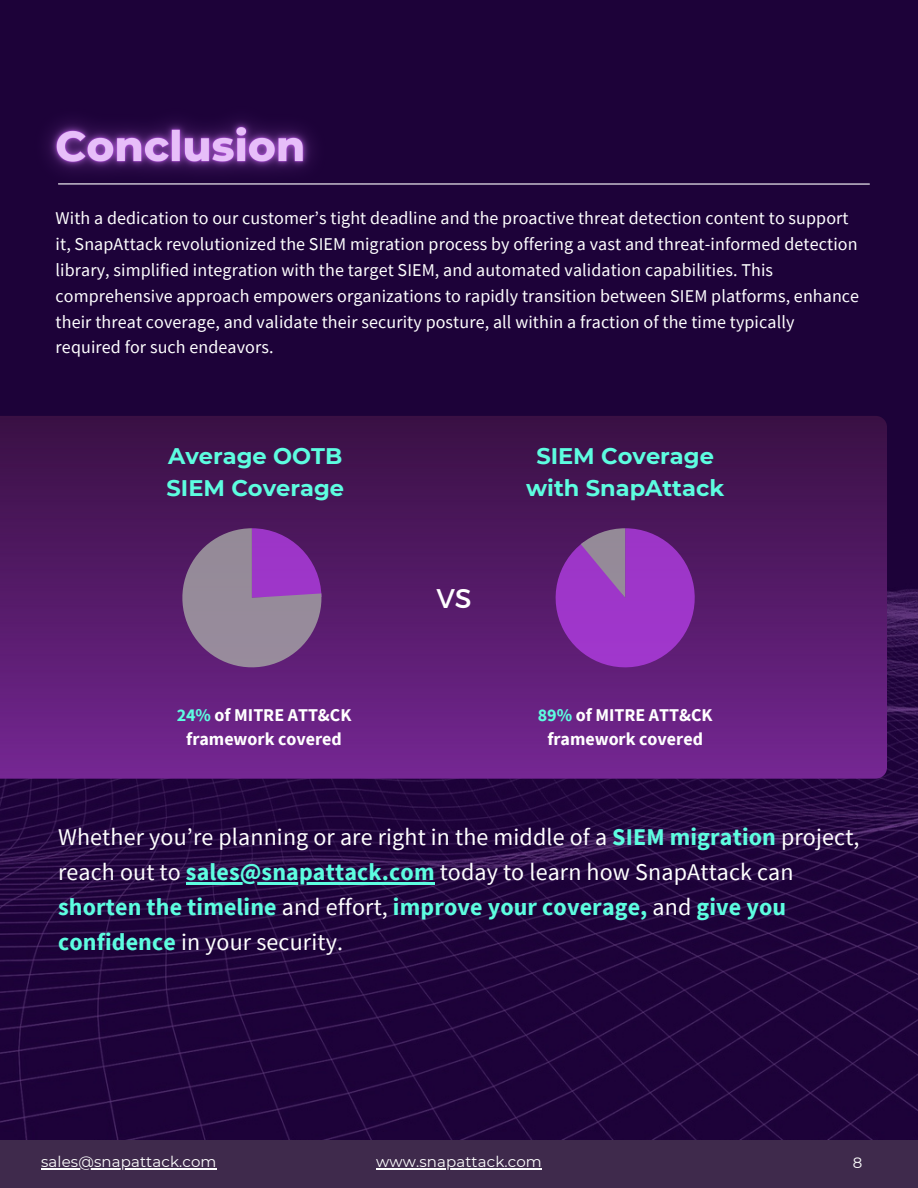
<style>
.page{position:relative;width:918px;height:1188px;background:#fff}
.page>*{position:absolute;margin:0;border:0;box-sizing:border-box;transform-origin:0 0}
.t1{font:27px "Montserrat";color:#fff}
.t2{font:24px/34.8px "Source Sans Pro";letter-spacing:.005em;color:#fff}
.t3{font:700 22.5px/31.5px "Montserrat";color:#5dfde0}
.t4{font:18px/25.8px "Source Sans Pro";letter-spacing:.005em;color:#fff}
.t5{font:700 18px/24.8px "Source Sans Pro";color:#fff;text-align:center}
.t6{font:15px "Montserrat";letter-spacing:.01em;color:#fff}
.s1{color:#5dfde0}
.s2{font-weight:700;color:#5dfde0}
</style>
<div class="page">
<img style="left:0;top:0;width:918px;height:1141px">
<img style="left:12px;top:78px;width:338px;height:139px">
<div style="left:0;top:1141px;width:918px;height:47px;background:#3f2a4c"></div>
<hr style="left:58px;top:183px;width:811px;height:2px;background:#fff">
<img style="left:0;top:416px;width:887px;height:362px">
<svg style="left:182px;top:528px;width:139px;height:139px;background:#896298"></svg>
<svg style="left:556px;top:528px;width:139px;height:139px;background:#8d37b0"></svg>
<hr style="left:186px;top:882px;width:249px;height:3px;background:#5dfde0">
<hr style="left:376px;top:1169px;width:166px;height:1px;background:#fff">
<hr style="left:41px;top:1169px;width:176px;height:1px;background:#fff">
<p class="t4" style="left:56px;top:205px;width:805px">With a dedication to our customer’s tight deadline and the proactive threat detection content to support it, SnapAttack revolutionized the SIEM migration process by offering a vast and threat-informed detection library, simplified integration with the target SIEM, and automated validation capabilities. This comprehensive approach empowers organizations to rapidly transition between SIEM platforms, enhance their threat coverage, and validate their security posture, all within a fraction of the time typically required for such endeavors.</p>
<p class="t3" style="left:167px;top:441px;width:179px">Average OOTB<br>SIEM Coverage</p>
<p class="t1" style="left:436px;top:581px;width:37px">VS</p>
<p class="t3" style="left:536px;top:441px;width:179px">SIEM Coverage</p>
<p class="t3" style="left:526px;top:472px;width:200px">with SnapAttack</p>
<p class="t5" style="left:177px;top:702px;width:176px"><span class="s1">24%</span> of MITRE ATT&amp;CK framework covered</p>
<p class="t5" style="left:538px;top:702px;width:176px"><span class="s1">89%</span> of MITRE ATT&amp;CK framework covered</p>
<p class="t2" style="left:58px;top:819px;width:803px">Whether you’re planning or are right in the middle of a <span class="s2">SIEM migration</span> project, reach out to <span class="s2">sales@snapattack.com</span> today to learn how SnapAttack can <span class="s2">shorten the timeline</span> and effort, <span class="s2">improve your coverage,</span> and <span class="s2">give you confidence</span> in your security.</p>
<p class="t6" style="left:41px;top:1153px;width:177px">sales@snapattack.com</p>
<p class="t6" style="left:376px;top:1153px;width:167px">www.snapattack.com</p>
<p class="t6" style="left:853px;top:1153px;width:11px">8</p>
</div>
